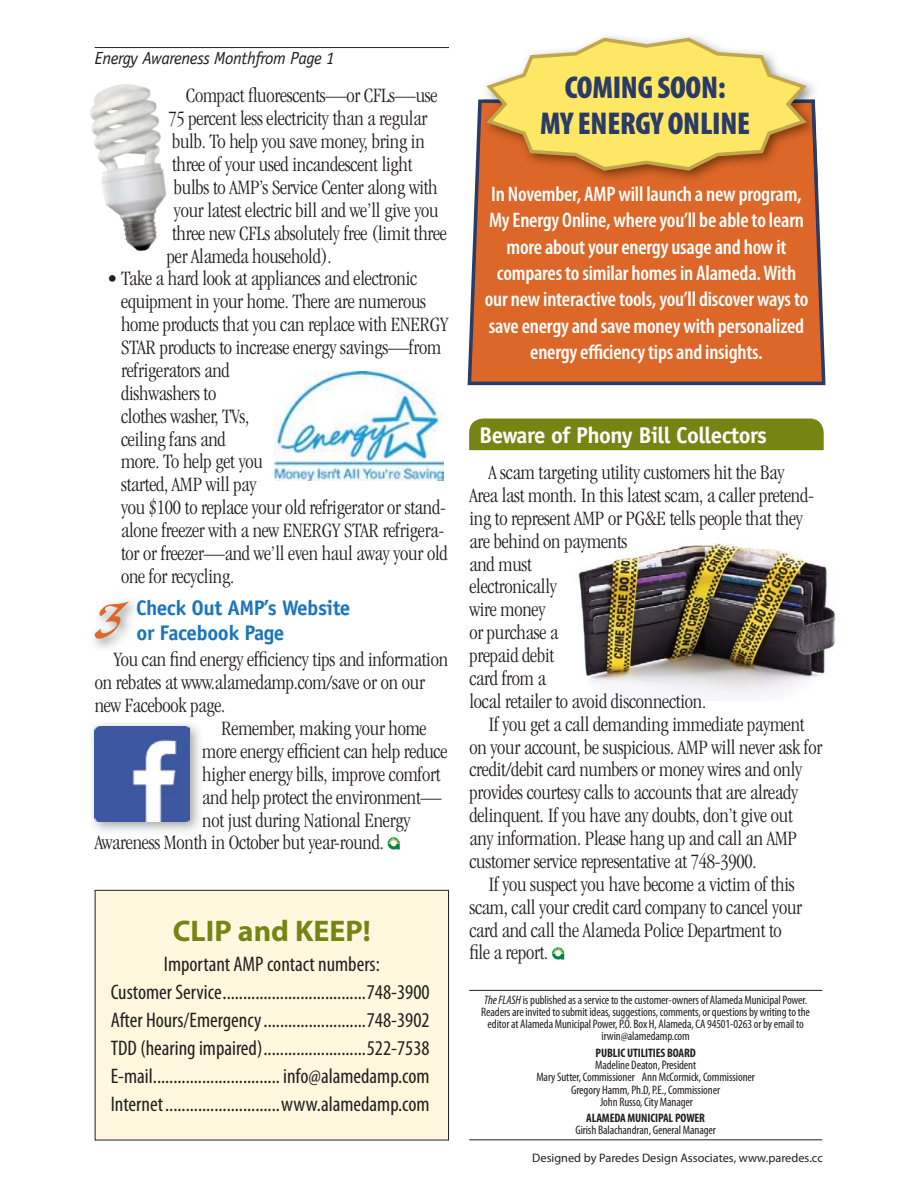
<style>
.page{position:relative;width:918px;height:1188px;background:#fff}
.page>*{position:absolute;margin:0;border:0;box-sizing:border-box;transform-origin:0 0}
.t1{font:900 condensed 31.65px/35.2px "Myriad Pro";letter-spacing:-.01em;color:#2a3c66;text-align:center}
.t2{font:700 29.85px "Myriad Pro";color:#768413}
.t3{font:700 22.95px "Officina Sans";letter-spacing:-.025em;color:#fff}
.t4{font:300 condensed 21.15px/22.8px "Garamond";letter-spacing:-.01em;color:#231f20}
.t5{font:condensed 21.15px/28.2px "Myriad Pro";color:#231f20;text-align:center}
.t6{font:600 condensed 21.15px/26.4px "Myriad Pro";letter-spacing:-.01em;color:#fff;text-align:center}
.t7{font:700 21.15px/24.6px "Officina Sans";letter-spacing:-.025em;color:#1b75bc}
.t8{font:italic 17.55px "Officina Sans";letter-spacing:-.025em;color:#231f20}
.t9{font:condensed 12.3px/12.3px "Myriad Pro";letter-spacing:-.01em;color:#231f20;text-align:center}
.t10{font:12.3px "Myriad Pro";color:#231f20}
.t11{font:700 condensed 12.3px "Myriad Pro";letter-spacing:-.01em;color:#231f20}
.s1{font-style:italic}
</style>
<div class="page">
<svg style="left:468px;top:100px;width:358px;height:285px;background:#d66b32"></svg>
<img style="left:90px;top:84px;width:76px;height:167px">
<img style="left:578px;top:543px;width:258px;height:153px">
<div style="left:95px;top:890px;width:354px;height:250px;background:#fff8de"></div>
<div style="left:95px;top:890px;width:354px;height:250px;border:1px solid #231f20"></div>
<div style="left:469px;top:418px;width:355px;height:32px;background:#768413"></div>
<svg style="left:552px;top:947px;width:12px;height:13px"></svg>
<hr style="left:469px;top:990px;width:353px;height:1px;background:#231f20">
<hr style="left:469px;top:1139px;width:353px;height:1px;background:#231f20">
<svg style="left:94px;top:601px;width:35px;height:38px"></svg>
<svg style="left:388px;top:837px;width:12px;height:13px"></svg>
<hr style="left:95px;top:47px;width:354px;height:1px;background:#231f20">
<img style="left:274px;top:372px;width:170px;height:108px">
<img style="left:483px;top:100px;width:335px;height:83px">
<svg style="left:483px;top:36px;width:327px;height:136px;background:#f1d070"></svg>
<img style="left:92px;top:723px;width:108px;height:109px">
<img style="left:95px;top:726px;width:95px;height:95px">
<p class="t8" style="left:95px;top:52px;width:242px">Energy Awareness Monthfrom Page 1</p>
<p class="t4" style="left:186px;top:86px;width:253px">Compact fluorescents—or CFLs—use</p>
<p class="t4" style="left:169px;top:109px;width:260px">75 percent less electricity than a regular</p>
<p class="t4" style="left:172px;top:132px;width:254px">bulb. To help you save money, bring in</p>
<p class="t4" style="left:172px;top:154px;width:242px">three of your used incandescent light</p>
<p class="t4" style="left:174px;top:177px;width:265px">bulbs to AMP’s Service Center along with</p>
<p class="t4" style="left:174px;top:200px;width:266px">your latest electric bill and we’ll give you</p>
<p class="t4" style="left:172px;top:223px;width:276px">three new CFLs absolutely free (limit three</p>
<p class="t4" style="left:167px;top:246px;width:166px">per Alameda household).</p>
<p class="t4" style="left:121px;top:269px;width:329px;text-indent:-14px">• Take a hard look at appliances and electronic equipment in your home. There are numerous home products that you can replace with ENERGY<br>STAR products to increase energy savings—from refrigerators and<br>dishwashers to<br>clothes washer, TVs,<br>ceiling fans and<br>more. To help get you<br>started, AMP will pay<br>you $100 to replace your old refrigerator or stand&shy;alone freezer with a new ENERGY STAR refrigera&shy;tor or freezer—and we’ll even haul away your old one for recycling.</p>
<p class="t7" style="left:136px;top:597px;width:216px">Check Out AMP’s Website or Facebook Page</p>
<p class="t4" style="left:114px;top:650px;width:336px">You can find energy efficiency tips and information</p>
<p class="t4" style="left:95px;top:673px;width:332px">on rebates at www.alamedamp.com/save or on our</p>
<p class="t4" style="left:95px;top:696px;width:132px">new Facebook page.</p>
<p class="t4" style="left:221px;top:719px;width:207px">Remember, making your home</p>
<p class="t4" style="left:202px;top:741px;width:247px">more energy efficient can help reduce</p>
<p class="t4" style="left:202px;top:764px;width:240px">higher energy bills, improve comfort</p>
<p class="t4" style="left:202px;top:787px;width:241px">and help protect the environment—</p>
<p class="t4" style="left:202px;top:810px;width:210px">not just during National Energy</p>
<p class="t4" style="left:95px;top:833px;width:291px">Awareness Month in October but year-round.</p>
<h2 class="t2" style="left:173px;top:914px;width:199px">CLIP and KEEP!</h2>
<p class="t5" style="left:111px;top:951px;width:320px">Important AMP contact numbers:<br>Customer Service ...................................748-3900<br>After Hours/Emergency .........................748-3902<br>TDD (hearing impaired) .........................522-7538<br>E-mail ............................... info@alamedamp.com Internet ............................www.alamedamp.com</p>
<h1 class="t1" style="left:540px;top:70px;width:211px">COMING SOON:<br>MY ENERGY ONLINE</h1>
<p class="t6" style="left:485px;top:182px;width:325px">In November, AMP will launch a new program, My Energy Online, where you’ll be able to learn more about your energy usage and how it compares to similar homes in Alameda. With our new interactive tools, you’ll discover ways to save energy and save money with personalized energy efficiency tips and insights.</p>
<p class="t3" style="left:479px;top:427px;width:289px">Beware of Phony Bill Collectors</p>
<p class="t4" style="left:469px;top:463px;width:346px;text-indent:19px">A scam targeting utility customers hit the Bay<br>Area last month. In this latest scam, a caller pretend&shy;ing to represent AMP or PG&amp;E tells people that they are behind on payments<br>and must<br>electronically<br>wire money<br>or purchase a<br>prepaid debit<br>card from a<br>local retailer to avoid disconnection.</p>
<p class="t4" style="left:469px;top:714px;width:354px;text-indent:19px">If you get a call demanding immediate payment on your account, be suspicious. AMP will never ask for credit/debit card numbers or money wires and only provides courtesy calls to accounts that are already delinquent. If you have any doubts, don’t give out any information. Please hang up and call an AMP customer service representative at 748-3900.</p>
<p class="t4" style="left:469px;top:874px;width:334px;text-indent:19px">If you suspect you have become a victim of this scam, call your credit card company to cancel your card and call the Alameda Police Department to file a report.</p>
<p class="t9" style="left:481px;top:994px;width:330px"><span class="s1">The FLASH</span> is published as a service to the customer-owners of Alameda Municipal Power.<br>Readers are invited to submit ideas, suggestions, comments, or questions by writing to the editor at Alameda Municipal Power, P.O. Box H, Alameda, CA 94501-0263 or by email to irwin@alamedamp.com</p>
<p class="t11" style="left:596px;top:1045px;width:102px">PUBLIC UTILITIES BOARD</p>
<p class="t9" style="left:536px;top:1059px;width:220px">Madeline Deaton, President<br>Mary Sutter, Commissioner Ann McCormick, Commissioner Gregory Hamm, Ph.D, P.E., Commissioner<br>John Russo, City Manager</p>
<p class="t11" style="left:586px;top:1111px;width:120px">ALAMEDA MUNICIPAL POWER</p>
<p class="t9" style="left:575px;top:1125px;width:142px">Girish Balachandran, General Manager</p>
<p class="t10" style="left:532px;top:1153px;width:292px">Designed by Paredes Design Associates, www.paredes.cc</p>
</div>
